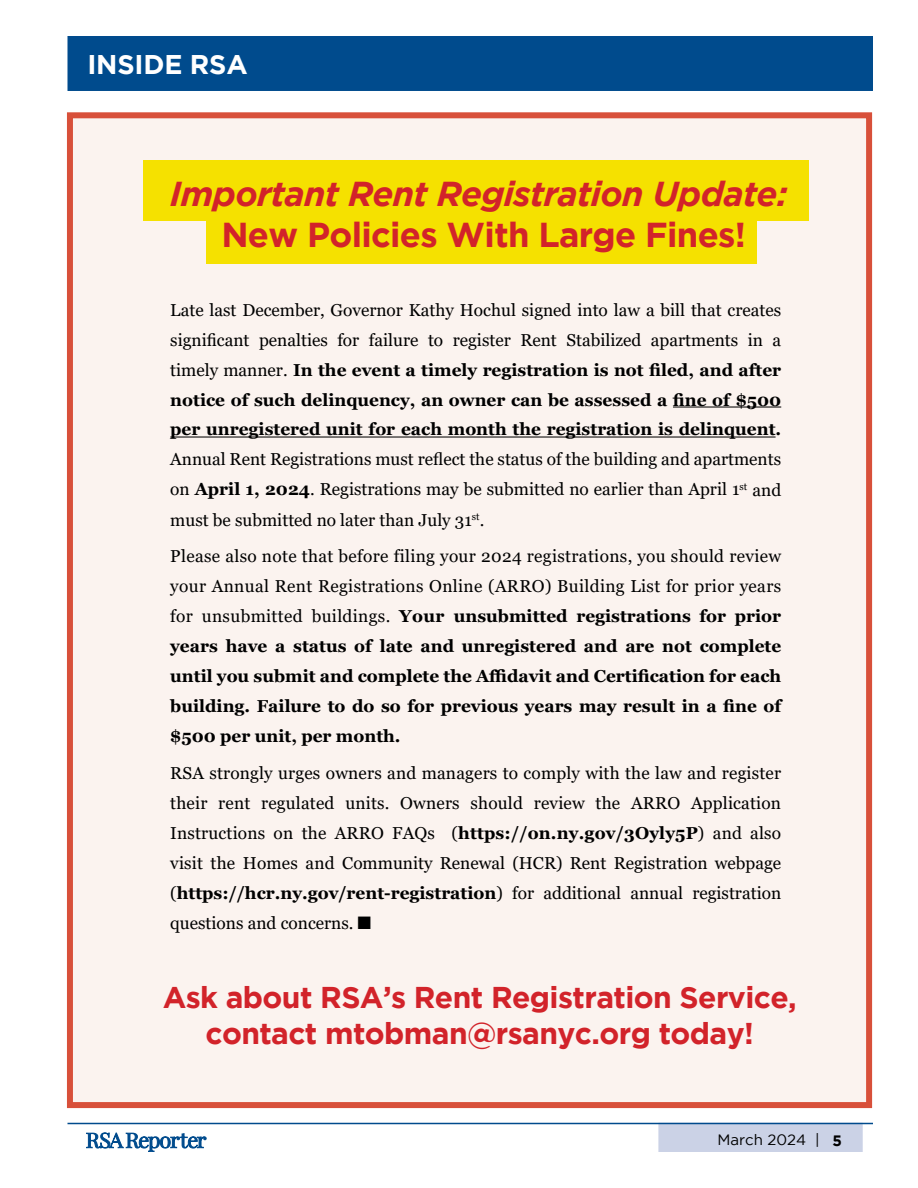
<style>
.page{position:relative;width:918px;height:1188px;background:#fff}
.page>*{position:absolute;margin:0;border:0;box-sizing:border-box;transform-origin:0 0}
.t1{font:italic 700 34.5px "Gotham";letter-spacing:-.02em;color:#d2232a}
.t2{font:700 34.5px "Gotham";letter-spacing:-.02em;color:#d2232a}
.t3{font:700 30px/36px "Gotham";letter-spacing:-.02em;color:#d2232a;text-align:center}
.t4{font:700 27px "Gotham";letter-spacing:-.005em;color:#fff}
.t5{font:700 17.25px/30px "Georgia";color:#000;text-align:justify}
.t6{font:17.25px/30px "Georgia";color:#000;text-align:justify}
.t7{font:15px "Gotham";color:#000}
.s1{font-weight:400}
.s2{font-weight:700}
.s3{font-family:"Monotype Sorts"}
</style>
<div class="page">
<div style="left:658px;top:1123px;width:205px;height:29px;background:#cbd2e6;border:2px solid #cbd2e6"></div>
<hr style="left:68px;top:1123px;width:805px;height:1px;background:#004b8d">
<svg style="left:86px;top:1132px;width:121px;height:20px"></svg>
<div style="left:68px;top:36px;width:805px;height:55px;background:#004b8d"></div>
<div style="left:67px;top:112px;width:805px;height:996px;background:#fbf3ef;border:6px solid #d8503a"></div>
<div style="left:206px;top:206px;width:551px;height:58px;background:#f5e100"></div>
<div style="left:144px;top:160px;width:665px;height:60px;background:#f5e100"></div>
<hr style="left:673px;top:407px;width:108px;height:1px;background:#000">
<hr style="left:170px;top:437px;width:606px;height:1px;background:#000">
<h3 class="t4" style="left:87px;top:49px;width:162px">INSIDE RSA</h3>
<h1 class="t1" style="left:170px;top:174px;width:619px">Important Rent Registration Update:</h1>
<h1 class="t2" style="left:221px;top:215px;width:526px">New Policies With Large Fines!</h1>
<p class="t5" style="left:170px;top:295px;width:612px"><span class="s1">Late last December, Governor Kathy Hochul signed into law a bill that creates significant penalties for failure to register Rent Stabilized apartments in a timely manner.</span> In the event a timely registration is not filed, and after notice of such delinquency, an owner can be assessed a fine of $500 per unregistered unit for each month the registration is delinquent.</p>
<p class="t6" style="left:170px;top:445px;width:612px">Annual Rent Registrations must reflect the status of the building and apartments on <span class="s2">April 1, 2024</span>. Registrations may be submitted no earlier than April 1<sup>st</sup> and must be submitted no later than July 31<sup>st</sup>.</p>
<p class="t5" style="left:170px;top:541px;width:612px"><span class="s1">Please also note that before filing your 2024 registrations, you should review your Annual Rent Registrations Online (ARRO) Building List for prior years for unsubmitted buildings.</span> Your unsubmitted registrations for prior years have a status of late and unregistered and are not complete until you submit and complete the Affidavit and Certification for each building. Failure to do so for previous years may result in a fine of $500 per unit, per month.</p>
<p class="t6" style="left:170px;top:758px;width:612px">RSA strongly urges owners and managers to comply with the law and register their rent regulated units. Owners should review the ARRO Application Instructions on the ARRO FAQs (<span class="s2">https://on.ny.gov/3Oyly5P</span>) and also visit the Homes and Community Renewal (HCR) Rent Registration webpage (<span class="s2">https://hcr.ny.gov/rent-registration</span>) for additional annual registration questions and concerns. <span class="s3">n</span></p>
<h2 class="t3" style="left:163px;top:978px;width:636px">Ask about RSA’s Rent Registration Service, contact mtobman@rsanyc.org today!</h2>
<p class="t7" style="left:717px;top:1131px;width:126px">March 2024 | <span class="s2">5</span></p>
</div>
